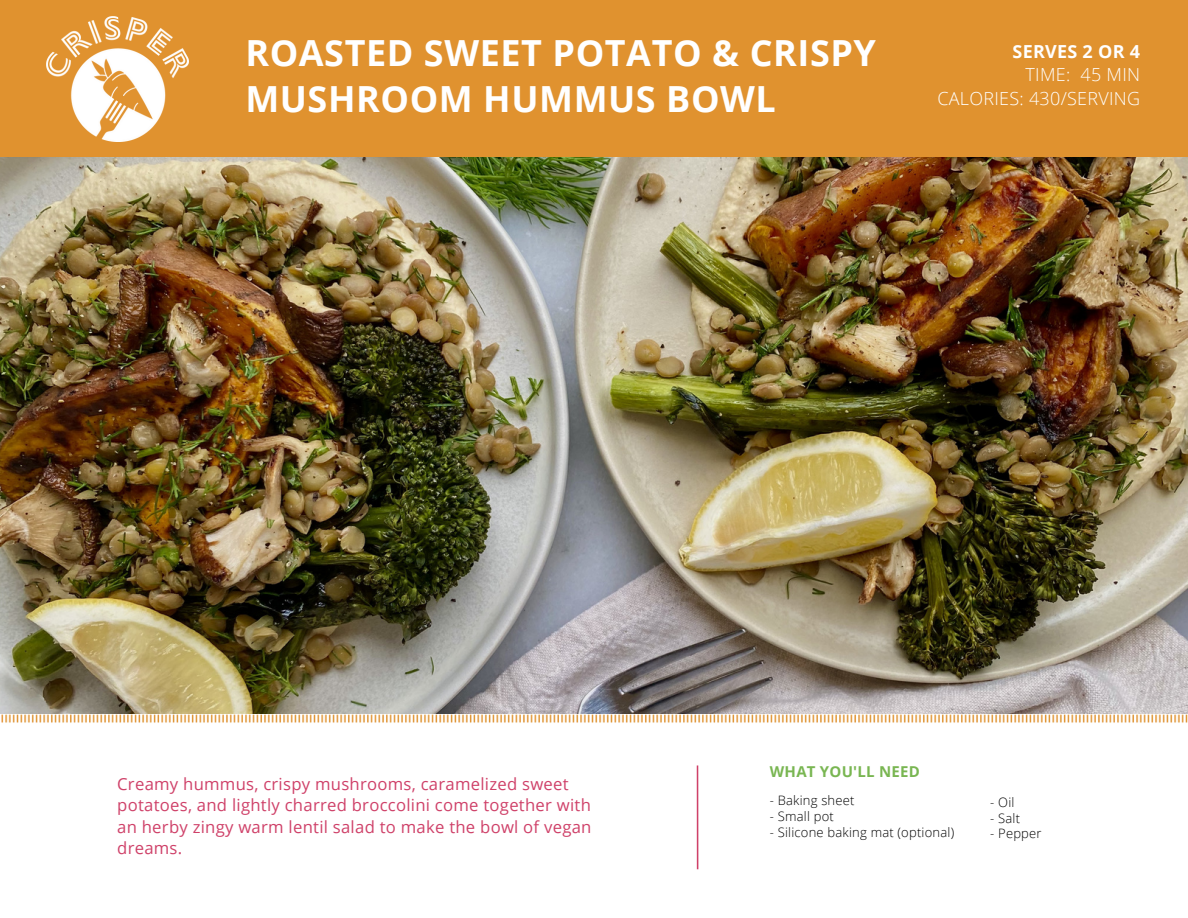
<style>
.page{position:relative;width:1188px;height:918px;background:#fff}
.page>*{position:absolute;margin:0;border:0;box-sizing:border-box;transform-origin:0 0}
.t1{font:700 36px/46.2px "Open Sans";letter-spacing:.015em;color:#fff}
.t2{font:300 18px/23.1px "Open Sans";letter-spacing:.015em;color:#fff;text-align:right}
.t3{font:16.65px/21.3px "Open Sans";letter-spacing:.015em;color:#cf4169}
.t4{font:700 15px "Open Sans";letter-spacing:.015em;color:#79b652}
.t5{font:300 13.05px "Open Sans";letter-spacing:.015em;color:#000}
.s1{font-weight:700}
</style>
<div class="page">
<img style="left:1px;top:714px;width:1187px;height:81px">
<div style="left:0;top:0;width:1188px;height:157px;background:#e0922f"></div>
<img style="left:46px;top:16px;width:142px;height:125px">
<hr style="left:697px;top:765px;width:2px;height:105px;background:#cf4169">
<img style="left:0;top:157px;width:1188px;height:557px">
<p class="t1" style="left:245px;top:28px;width:632px">ROASTED SWEET POTATO &amp; CRISPY<br>MUSHROOM HUMMUS BOWL</p>
<p class="t2" style="left:937px;top:40px;width:204px"><span class="s1">SERVES 2 OR 4<br></span>TIME: 45 MIN<br>CALORIES: 430/SERVING</p>
<p class="t3" style="left:117px;top:773px;width:476px">Creamy hummus, crispy mushrooms, caramelized sweet potatoes, and lightly charred broccolini come together with an herby zingy warm lentil salad to make the bowl of vegan dreams.</p>
<p class="t4" style="left:770px;top:761px;width:151px">WHAT YOU'LL NEED</p>
<h2 class="t5" style="left:770px;top:791px;width:86px">- Baking sheet</h2>
<p class="t5" style="left:770px;top:807px;width:65px">- Small pot</p>
<p class="t5" style="left:770px;top:823px;width:186px">- Silicone baking mat (optional)</p>
<h4 class="t5" style="left:990px;top:793px;width:26px">- Oil</h4>
<h3 class="t5" style="left:990px;top:809px;width:31px">- Salt</h3>
<p class="t5" style="left:990px;top:825px;width:53px">- Pepper</p>
</div>
